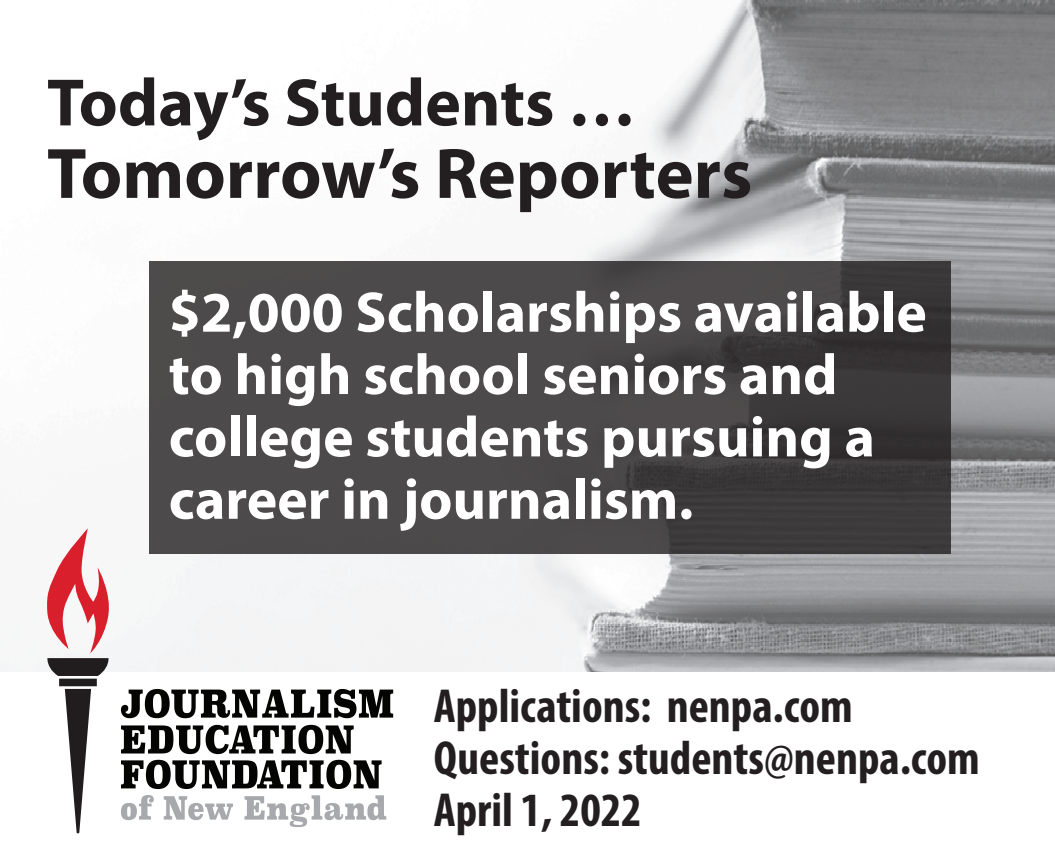
<style>
.page{position:relative;width:1055px;height:864px;background:#fff}
.page>*{position:absolute;margin:0;border:0;box-sizing:border-box;transform-origin:0 0}
.t1{font:700 72px "Myriad Pro";color:#231f20}
.t2{font:700 67.6px "Myriad Pro";color:#231f20}
.t3{font:700 57.6px/62.4px "Myriad Pro";color:#fff}
.t4{font:700 condensed 48px/52px "Myriad Pro";color:#231f20}
</style>
<div class="page">
<img style="left:0;top:0;width:1054px;height:672px">
<svg style="left:47px;top:528px;width:65px;height:305px"></svg>
<svg style="left:121px;top:689px;width:272px;height:29px"></svg>
<svg style="left:121px;top:725px;width:232px;height:29px"></svg>
<svg style="left:121px;top:760px;width:260px;height:29px"></svg>
<svg style="left:121px;top:795px;width:33px;height:25px"></svg>
<svg style="left:164px;top:796px;width:69px;height:24px"></svg>
<svg style="left:244px;top:795px;width:142px;height:32px"></svg>
<div style="left:149px;top:262px;width:801px;height:292px;background:linear-gradient(to right,#535051,#3b3839)"></div>
<p class="t2" style="left:47px;top:59px;width:590px">Today’s Students …</p>
<p class="t1" style="left:47px;top:127px;width:706px">Tomorrow’s Reporters</p>
<p class="t3" style="left:169px;top:279px;width:759px">$2,000 Scholarships available to high school seniors and college students pursuing a career in journalism.</p>
<p class="t4" style="left:433px;top:679px;width:547px">Applications: nenpa.com<br>Questions: students@nenpa.com<br>April 1, 2022</p>
</div>
